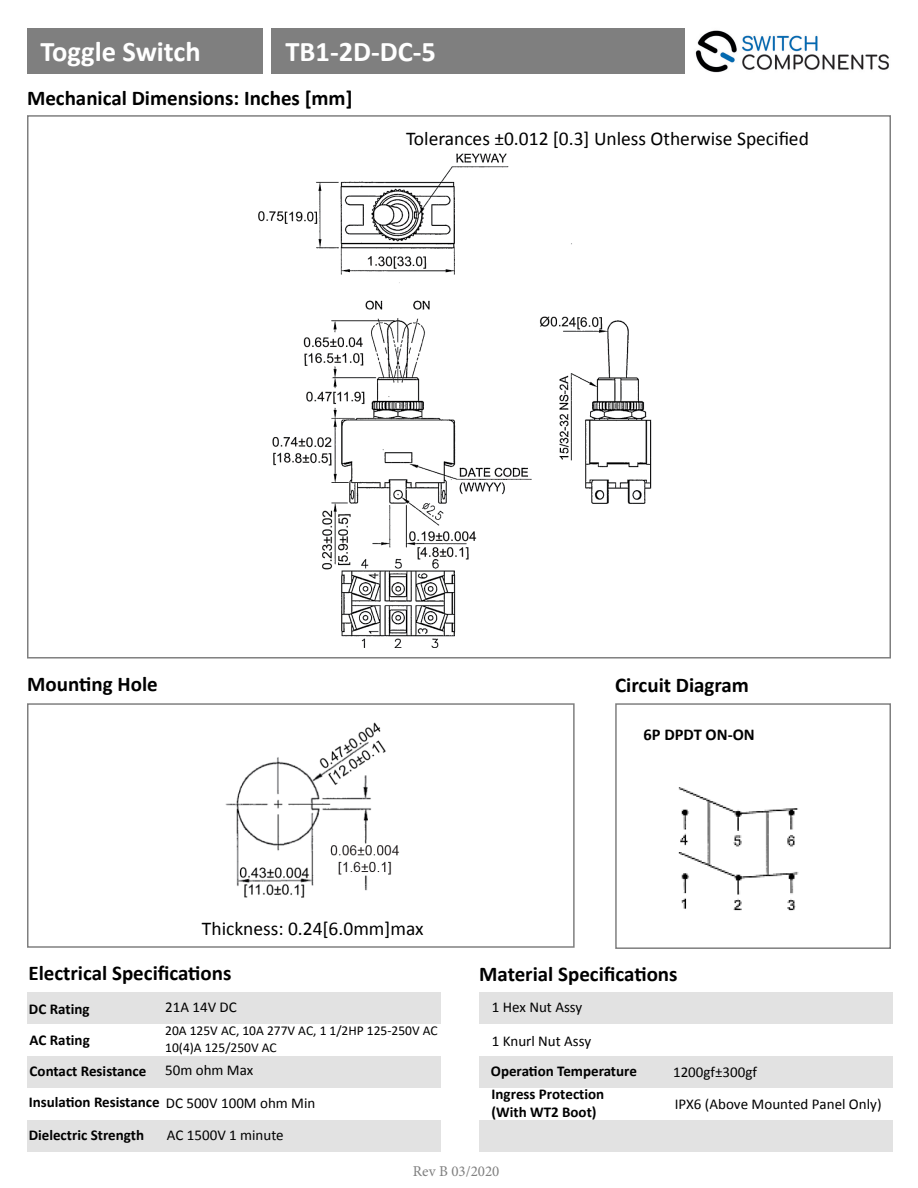
<style>
.page{position:relative;width:918px;height:1188px;background:#fff}
.page>*{position:absolute;margin:0;border:0;box-sizing:border-box;transform-origin:0 0}
.t1{font:700 28.5px "Calibri";color:#fff}
.t2{font:700 21px "Calibri";color:#000}
.t3{font:19.5px "Calibri";color:#000}
.t4{font:700 16.5px "Calibri";color:#000}
.t5{font:700 15px/18px "Calibri";color:#000}
.t6{font:15px "Calibri";color:#000}
.t7{font:15px "Minion Pro";color:#7f7f7f}
.t8{font:13.5px/16.2px "Calibri";color:#000}
.s1{font-weight:400}
</style>
<div class="page">
<img style="left:695px;top:30px;width:194px;height:43px">
<div style="left:27px;top:29px;width:236px;height:45px;background:#7f7f7f"></div>
<div style="left:27px;top:703px;width:548px;height:245px;border:2px solid #7f7f7f"></div>
<div style="left:615px;top:703px;width:276px;height:246px;border:2px solid #7f7f7f"></div>
<div style="left:27px;top:992px;width:414px;height:31px;background:#e2e2e2"></div>
<div style="left:479px;top:992px;width:414px;height:31px;background:#e2e2e2"></div>
<div style="left:27px;top:1056px;width:414px;height:32px;background:#e2e2e2"></div>
<div style="left:479px;top:1056px;width:414px;height:32px;background:#e2e2e2"></div>
<div style="left:27px;top:1120px;width:414px;height:32px;background:#e2e2e2"></div>
<div style="left:479px;top:1120px;width:414px;height:32px;background:#e2e2e2"></div>
<div style="left:271px;top:28px;width:414px;height:46px;background:#7f7f7f"></div>
<img style="left:225px;top:722px;width:175px;height:176px">
<img style="left:678px;top:787px;width:121px;height:124px">
<img style="left:258px;top:153px;width:394px;height:494px">
<p class="t1" style="left:40px;top:31px;width:162px">Toggle Switch</p>
<p class="t1" style="left:286px;top:31px;width:152px">TB1-2D-DC-5</p>
<p class="t2" style="left:27px;top:83px;width:327px">Mechanical Dimensions: Inches [mm]</p>
<p class="t3" style="left:406px;top:126px;width:404px">Tolerances ±0.012 [0.3] Unless Otherwise Specified</p>
<p class="t2" style="left:27px;top:669px;width:132px">Mounting Hole</p>
<p class="t2" style="left:615px;top:671px;width:135px">Circuit Diagram</p>
<p class="t3" style="left:202px;top:916px;width:223px">Thickness: 0.24[6.0mm]max</p>
<p class="t4" style="left:644px;top:722px;width:113px">6P DPDT ON-ON</p>
<p class="t2" style="left:29px;top:958px;width:205px">Electrical Specifications</p>
<p class="t2" style="left:479px;top:959px;width:200px">Material Specifications</p>
<p class="t5" style="left:29px;top:1000px;width:62px">DC Rating</p>
<p class="t6" style="left:165px;top:998px;width:73px">21A 14V DC</p>
<p class="t6" style="left:492px;top:998px;width:92px">1 Hex Nut Assy</p>
<p class="t8" style="left:165px;top:1022px;width:274px">20A 125V AC, 10A 277V AC, 1 1/2HP 125-250V AC<br>10(4)A 125/250V AC</p>
<p class="t5" style="left:29px;top:1031px;width:62px">AC Rating</p>
<p class="t6" style="left:492px;top:1032px;width:101px">1 Knurl Nut Assy</p>
<p class="t5" style="left:30px;top:1062px;width:118px">Contact Resistance</p>
<p class="t6" style="left:165px;top:1061px;width:90px">50m ohm Max</p>
<p class="t5" style="left:491px;top:1061px;width:148px">Operation Temperature</p>
<p class="t6" style="left:673px;top:1063px;width:85px">1200gf±300gf</p>
<p class="t5" style="left:29px;top:1093px;width:288px">Insulation Resistance <span class="s1">DC 500V 100M ohm Min</span></p>
<p class="t5" style="left:29px;top:1125px;width:117px">Dielectric Strength</p>
<p class="t6" style="left:167px;top:1125px;width:118px">AC 1500V 1 minute</p>
<p class="t5" style="left:492px;top:1084px;width:114px">Ingress Protection (With WT2 Boot)</p>
<p class="t6" style="left:675px;top:1095px;width:208px">IPX6 (Above Mounted Panel Only)</p>
<p class="t7" style="left:413px;top:1162px;width:88px">Rev B 03/2020</p>
</div>
